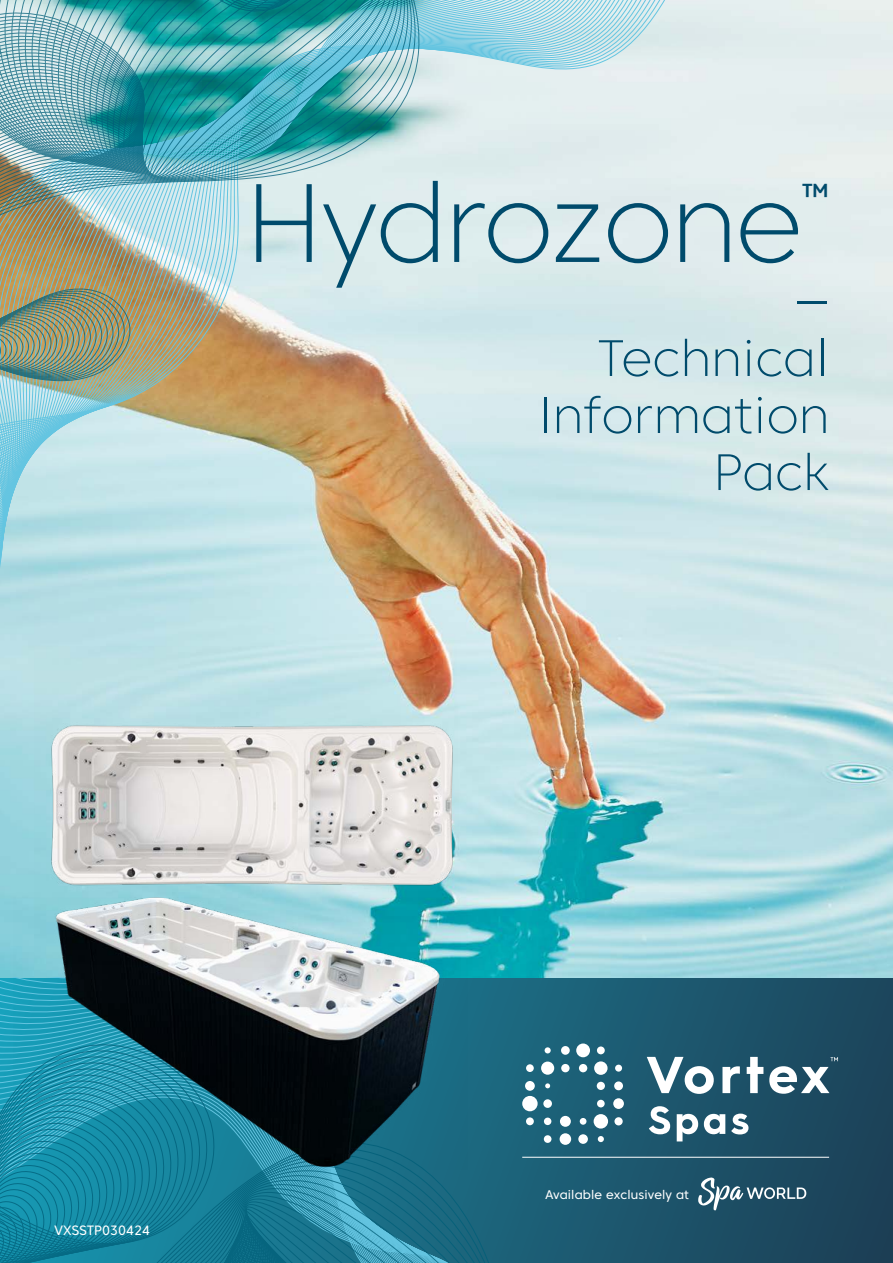
<style>
.page{position:relative;width:893px;height:1263px;background:#fff}
.page>*{position:absolute;margin:0;border:0;box-sizing:border-box;transform-origin:0 0}
.t1{font:200 111px "Core Sans C 25";letter-spacing:-.015em;color:#004b6c}
.t2{font:200 51px/57px "Core Sans C 25";letter-spacing:.01em;color:#004b6c;text-align:right}
.t3{font:36px "Core Sans C 45";color:#004b6c}
.t4{font:13.5px "Core Sans C 45";color:#fff}
.t5{font:12.45px "Core Sans C 45";letter-spacing:.01em;color:#fff}
</style>
<div class="page">
<img style="left:0;top:0;width:893px;height:978px">
<svg style="left:0;top:978px;width:893px;height:285px;background:#1c546b"></svg>
<svg style="left:0;top:1099px;width:634px;height:164px;background:#1c748d"></svg>
<img style="left:0;top:0;width:619px;height:625px">
<img style="left:14px;top:897px;width:454px;height:272px">
<div style="left:597px;top:1046px;width:8px;height:8px;background:#fff;border-radius:50%"></div>
<div style="left:576px;top:1043px;width:14px;height:14px;background:#fff;border-radius:50%"></div>
<div style="left:561px;top:1046px;width:9px;height:9px;background:#fff;border-radius:50%"></div>
<svg style="left:545px;top:1047px;width:6px;height:6px"></svg>
<div style="left:615px;top:1065px;width:7px;height:7px;background:#fff;border-radius:50%"></div>
<div style="left:594px;top:1061px;width:14px;height:14px;background:#fff;border-radius:50%"></div>
<div style="left:579px;top:1064px;width:8px;height:8px;background:#fff;border-radius:50%"></div>
<div style="left:561px;top:1064px;width:9px;height:8px;background:#fff;border-radius:50%"></div>
<div style="left:541px;top:1061px;width:13px;height:14px;background:#fff;border-radius:50%"></div>
<div style="left:526px;top:1064px;width:8px;height:8px;background:#fff;border-radius:50%"></div>
<div style="left:614px;top:1081px;width:9px;height:9px;background:#fff;border-radius:50%"></div>
<div style="left:597px;top:1082px;width:8px;height:8px;background:#fff;border-radius:50%"></div>
<svg style="left:545px;top:1083px;width:5px;height:5px"></svg>
<div style="left:525px;top:1081px;width:10px;height:10px;background:#fff;border-radius:50%"></div>
<div style="left:613px;top:1098px;width:11px;height:11px;background:#fff;border-radius:50%"></div>
<div style="left:597px;top:1100px;width:8px;height:7px;background:#fff;border-radius:50%"></div>
<div style="left:543px;top:1099px;width:9px;height:9px;background:#fff;border-radius:50%"></div>
<div style="left:522px;top:1096px;width:16px;height:15px;background:#fff;border-radius:50%"></div>
<div style="left:614px;top:1117px;width:9px;height:8px;background:#fff;border-radius:50%"></div>
<div style="left:594px;top:1114px;width:14px;height:14px;background:#fff;border-radius:50%"></div>
<div style="left:580px;top:1118px;width:6px;height:7px;background:#fff;border-radius:50%"></div>
<div style="left:560px;top:1116px;width:11px;height:11px;background:#fff;border-radius:50%"></div>
<div style="left:544px;top:1117px;width:7px;height:8px;background:#fff;border-radius:50%"></div>
<div style="left:526px;top:1117px;width:8px;height:8px;background:#fff;border-radius:50%"></div>
<svg style="left:598px;top:1136px;width:6px;height:6px"></svg>
<div style="left:578px;top:1134px;width:10px;height:10px;background:#fff;border-radius:50%"></div>
<div style="left:560px;top:1133px;width:11px;height:12px;background:#fff;border-radius:50%"></div>
<div style="left:544px;top:1135px;width:7px;height:8px;background:#fff;border-radius:50%"></div>
<svg style="left:649px;top:1106px;width:99px;height:35px"></svg>
<svg style="left:647px;top:1057px;width:191px;height:37px"></svg>
<img style="left:33px;top:646px;width:428px;height:326px">
<svg style="left:698px;top:1177px;width:108px;height:33px;background:#466d7f"></svg>
<hr style="left:522px;top:1157px;width:307px;height:1px;background:#fff">
<h1 class="t1" style="left:246px;top:154px;width:558px">Hydrozone</h1>
<p class="t3" style="left:801px;top:174px;width:29px">™</p>
<p class="t2" style="left:538px;top:272px;width:293px">--<br>Technical<br>Information<br>Pack</p>
<p class="t4" style="left:54px;top:1221px;width:98px">VXSSTP030424</p>
<p class="t5" style="left:545px;top:1187px;width:146px">Available exclusively at</p>
</div>
